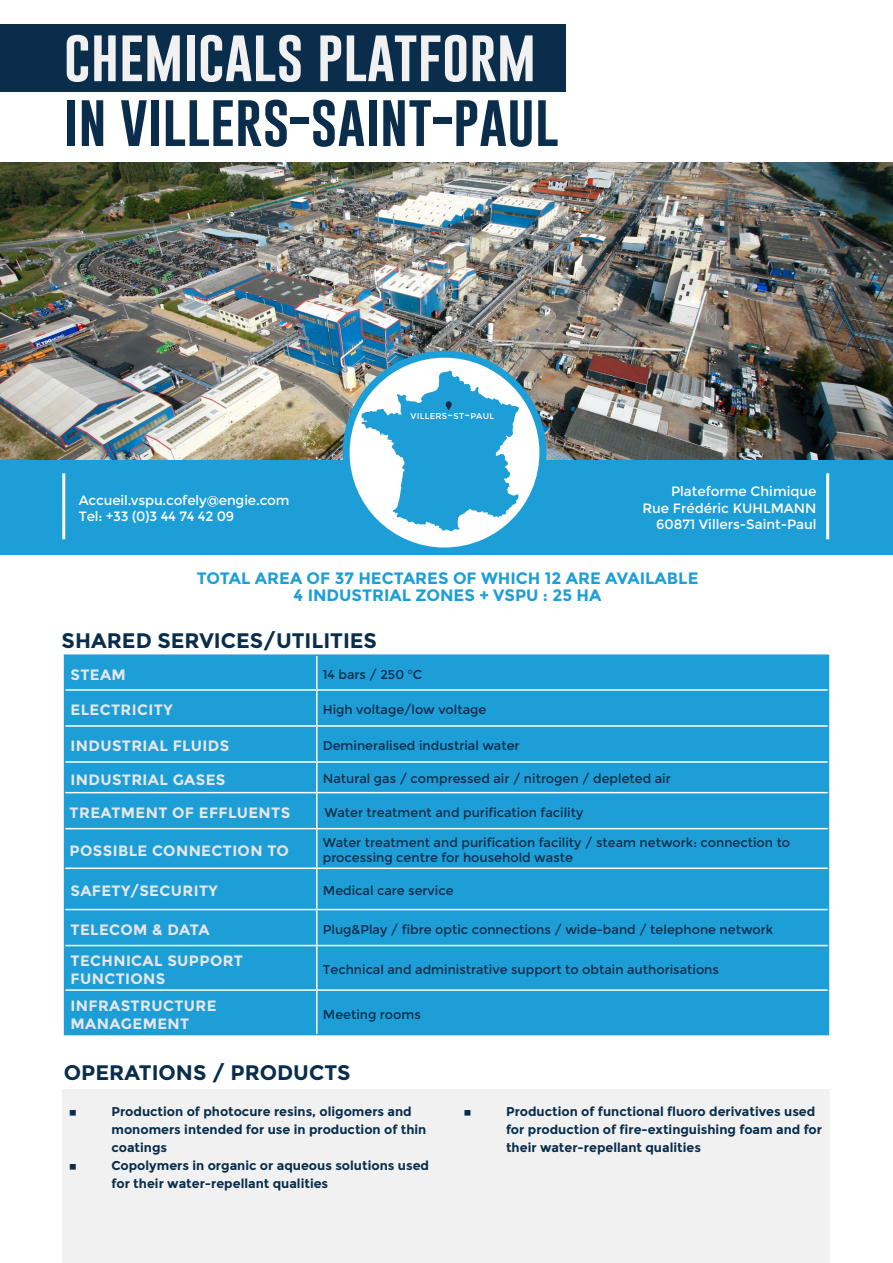
<style>
.page{position:relative;width:893px;height:1263px;background:#fff}
.page>*{position:absolute;margin:0;border:0;box-sizing:border-box;transform-origin:0 0}
.t1{font:54px "Gobold";color:#092d4b}
.t2{font:54px "Gobold";color:#f1f1f2}
.t3{font:700 21px "Montserrat";color:#092d4b}
.t4{font:700 16.5px/16.5px "Montserrat";color:#1e9ed7;text-align:center}
.t5{font:700 15px/18px "Montserrat";letter-spacing:.025em;color:#e6e7e8}
.t6{font:13.5px/16.2px "Montserrat";color:#fff}
.t7{font:12.75px/15.3px "Montserrat";color:#092d4b}
.t8{font:700 12.75px/18px "Montserrat";color:#092d4b}
.t9{font:8.4px "Montserrat";letter-spacing:.035em;color:#fff}
.s1{font-size:12px}
</style>
<div class="page">
<div style="left:62px;top:1090px;width:767px;height:173px;background:#f1f1f2"></div>
<div style="left:0;top:460px;width:893px;height:94px;background:#1e9ed7"></div>
<div style="left:0;top:25px;width:566px;height:67px;background:#092d4b"></div>
<img style="left:0;top:162px;width:893px;height:298px">
<svg style="left:346px;top:354px;width:197px;height:197px;fill:#fff"></svg>
<div style="left:343px;top:351px;width:203px;height:203px;border:7px solid #1e9ed7;border-radius:50%"></div>
<hr style="left:62px;top:473px;width:3px;height:66px;background:#fff">
<hr style="left:826px;top:473px;width:3px;height:66px;background:#fff">
<div style="left:65px;top:656px;width:763px;height:378px;background:#1e9ed7"></div>
<hr style="left:64px;top:654px;width:253px;height:2px;background:#1e9ed7">
<hr style="left:317px;top:654px;width:512px;height:2px;background:#1e9ed7">
<hr style="left:828px;top:656px;width:1px;height:34px;background:#1e9ed7">
<hr style="left:828px;top:690px;width:1px;height:36px;background:#1e9ed7">
<hr style="left:828px;top:726px;width:1px;height:36px;background:#1e9ed7">
<hr style="left:828px;top:762px;width:1px;height:31px;background:#1e9ed7">
<hr style="left:828px;top:793px;width:1px;height:36px;background:#1e9ed7">
<hr style="left:828px;top:829px;width:1px;height:39px;background:#1e9ed7">
<hr style="left:828px;top:868px;width:1px;height:41px;background:#1e9ed7">
<hr style="left:828px;top:909px;width:1px;height:36px;background:#1e9ed7">
<hr style="left:828px;top:945px;width:1px;height:45px;background:#1e9ed7">
<hr style="left:828px;top:990px;width:1px;height:44px;background:#1e9ed7">
<hr style="left:317px;top:1034px;width:512px;height:1px;background:#1e9ed7">
<hr style="left:316px;top:656px;width:2px;height:33px;background:#fff">
<hr style="left:65px;top:689px;width:252px;height:2px;background:#fff">
<hr style="left:316px;top:691px;width:2px;height:34px;background:#fff">
<hr style="left:65px;top:725px;width:252px;height:2px;background:#fff">
<hr style="left:316px;top:727px;width:2px;height:34px;background:#fff">
<hr style="left:65px;top:761px;width:252px;height:2px;background:#fff">
<hr style="left:316px;top:763px;width:2px;height:29px;background:#fff">
<hr style="left:65px;top:792px;width:252px;height:1px;background:#fff">
<hr style="left:316px;top:793px;width:2px;height:35px;background:#fff">
<hr style="left:65px;top:828px;width:252px;height:1px;background:#fff">
<hr style="left:316px;top:829px;width:2px;height:38px;background:#fff">
<hr style="left:65px;top:867px;width:252px;height:2px;background:#fff">
<hr style="left:316px;top:869px;width:2px;height:40px;background:#fff">
<hr style="left:65px;top:909px;width:252px;height:1px;background:#fff">
<hr style="left:316px;top:910px;width:2px;height:35px;background:#fff">
<hr style="left:65px;top:945px;width:252px;height:1px;background:#fff">
<hr style="left:316px;top:946px;width:2px;height:43px;background:#fff">
<hr style="left:65px;top:989px;width:252px;height:2px;background:#fff">
<hr style="left:316px;top:991px;width:2px;height:43px;background:#fff">
<hr style="left:317px;top:689px;width:511px;height:2px;background:#fff">
<hr style="left:317px;top:725px;width:511px;height:2px;background:#fff">
<hr style="left:317px;top:761px;width:511px;height:2px;background:#fff">
<hr style="left:317px;top:792px;width:511px;height:1px;background:#fff">
<hr style="left:317px;top:828px;width:511px;height:1px;background:#fff">
<hr style="left:317px;top:867px;width:511px;height:2px;background:#fff">
<hr style="left:317px;top:909px;width:511px;height:1px;background:#fff">
<hr style="left:317px;top:945px;width:511px;height:1px;background:#fff">
<hr style="left:317px;top:989px;width:511px;height:2px;background:#fff">
<hr style="left:64px;top:656px;width:1px;height:34px;background:#1e9ed7">
<hr style="left:64px;top:690px;width:1px;height:36px;background:#1e9ed7">
<hr style="left:64px;top:726px;width:1px;height:36px;background:#1e9ed7">
<hr style="left:64px;top:762px;width:1px;height:31px;background:#1e9ed7">
<hr style="left:64px;top:793px;width:1px;height:36px;background:#1e9ed7">
<hr style="left:64px;top:829px;width:1px;height:39px;background:#1e9ed7">
<hr style="left:64px;top:868px;width:1px;height:41px;background:#1e9ed7">
<hr style="left:64px;top:909px;width:1px;height:36px;background:#1e9ed7">
<hr style="left:64px;top:945px;width:1px;height:45px;background:#1e9ed7">
<hr style="left:64px;top:990px;width:1px;height:44px;background:#1e9ed7">
<hr style="left:64px;top:1034px;width:253px;height:1px;background:#1e9ed7">
<svg style="left:361px;top:370px;width:159px;height:161px"></svg>
<h1 class="t2" style="left:64px;top:21px;width:474px">CHEMICALS PLATFORM</h1>
<h1 class="t1" style="left:64px;top:86px;width:496px">IN VILLERS-SAINT-PAUL</h1>
<p class="t9" style="left:411px;top:411px;width:85px">VILLERS<span class="s1">-</span>ST<span class="s1">-</span>PAUL</p>
<p class="t6" style="left:79px;top:492px;width:212px">Accueil.vspu.cofely@engie.com<br>Tel: +33 (0)3 44 74 42 09</p>
<p class="t6" style="left:642px;top:484px;width:176px;text-align:right">Plateforme Chimique<br>Rue Frédéric KUHLMANN<br>60871 Villers-Saint-Paul</p>
<p class="t4" style="left:197px;top:570px;width:503px">TOTAL AREA OF 37 HECTARES OF WHICH 12 ARE AVAILABLE<br>4 INDUSTRIAL ZONES + VSPU : 25 HA</p>
<h2 class="t3" style="left:62px;top:628px;width:317px">SHARED SERVICES/UTILITIES</h2>
<p class="t5" style="left:71px;top:666px;width:57px">STEAM</p>
<p class="t7" style="left:323px;top:667px;width:101px">14 bars / 250 °C</p>
<p class="t5" style="left:71px;top:701px;width:104px">ELECTRICITY</p>
<p class="t7" style="left:323px;top:702px;width:165px">High voltage/low voltage</p>
<p class="t5" style="left:71px;top:737px;width:160px">INDUSTRIAL FLUIDS</p>
<p class="t7" style="left:323px;top:738px;width:198px">Demineralised industrial water</p>
<p class="t5" style="left:71px;top:770px;width:156px">INDUSTRIAL GASES</p>
<p class="t7" style="left:323px;top:771px;width:350px">Natural gas / compressed air / nitrogen / depleted air</p>
<p class="t5" style="left:70px;top:804px;width:222px">TREATMENT OF EFFLUENTS</p>
<p class="t7" style="left:325px;top:805px;width:260px">Water treatment and purification facility</p>
<p class="t5" style="left:70px;top:841px;width:221px">POSSIBLE CONNECTION TO</p>
<p class="t7" style="left:323px;top:835px;width:469px">Water treatment and purification facility / steam network: connection to processing centre for household waste</p>
<p class="t5" style="left:71px;top:882px;width:149px">SAFETY/SECURITY</p>
<p class="t7" style="left:323px;top:883px;width:132px">Medical care service</p>
<p class="t5" style="left:71px;top:920px;width:141px">TELECOM &amp; DATA</p>
<p class="t7" style="left:323px;top:922px;width:452px">Plug&amp;Play / fibre optic connections / wide-band / telephone network</p>
<p class="t5" style="left:71px;top:952px;width:174px">TECHNICAL SUPPORT<br>FUNCTIONS</p>
<p class="t7" style="left:323px;top:962px;width:398px">Technical and administrative support to obtain authorisations</p>
<p class="t5" style="left:71px;top:996px;width:148px">INFRASTRUCTURE<br>MANAGEMENT</p>
<p class="t7" style="left:323px;top:1006px;width:100px">Meeting rooms</p>
<h2 class="t3" style="left:64px;top:1060px;width:288px">OPERATIONS / PRODUCTS</h2>
<p class="t7" style="left:69px;top:1104px;width:10px">◊</p>
<p class="t8" style="left:111px;top:1103px;width:316px">Production of photocure resins, oligomers and monomers intended for use in production of thin coatings</p>
<p class="t7" style="left:69px;top:1158px;width:10px">◊</p>
<p class="t8" style="left:111px;top:1157px;width:319px">Copolymers in organic or aqueous solutions used for their water-repellant qualities</p>
<p class="t7" style="left:463px;top:1104px;width:10px">◊</p>
<p class="t8" style="left:506px;top:1103px;width:318px">Production of functional fluoro derivatives used for production of fire-extinguishing foam and for their water-repellant qualities</p>
</div>
